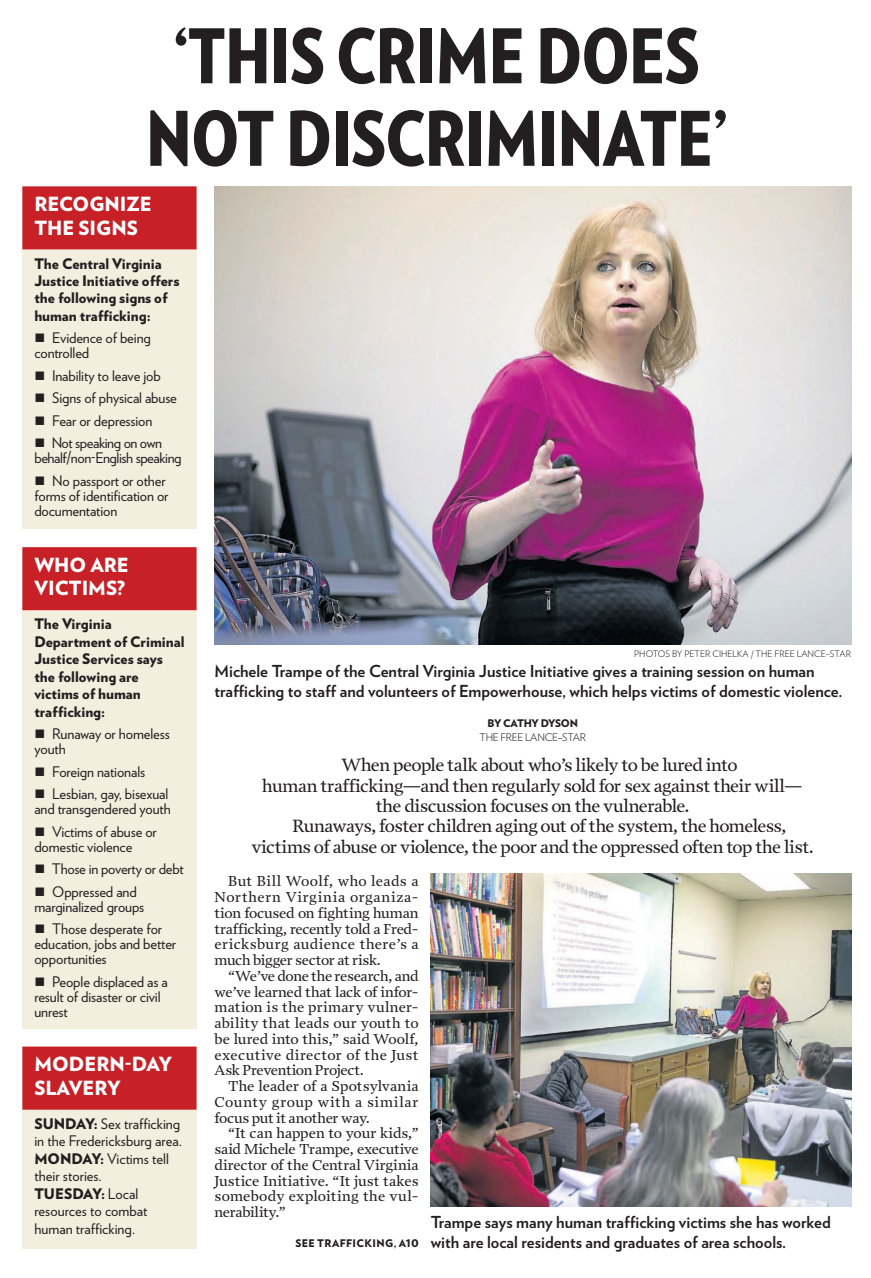
<style>
.page{position:relative;width:871px;height:1278px;background:#fff}
.page>*{position:absolute;margin:0;border:0;box-sizing:border-box;transform-origin:0 0}
.t1{font:900 75px/82.5px "Verlag Condensed";letter-spacing:-.01em;color:#231f20;text-align:center}
.t2{font:900 19.5px/23.4px "Verlag LF";color:#fff}
.t3{font:18px "Prensa";letter-spacing:-.035em;color:#231f20}
.t4{font:700 16.5px/19.8px "Verlag LF";color:#231f20}
.t5{font:14.7px/15.8px "Prensa";color:#231f20;text-align:justify}
.t6{font:14.55px/22.5px "Verlag LF";letter-spacing:-.01em;color:#231f20}
.t7{font:900 14.55px/17.4px "Verlag LF";color:#231f20}
.t8{font:14.55px/22.5px "Verlag LF";letter-spacing:-.03em;color:#231f20;text-align:center}
.t9{font:900 10.5px "Verlag LF";letter-spacing:.035em;color:#231f20}
.t10{font:300 10.5px "Verlag";letter-spacing:-.025em;color:#231f20}
.t11{font:900 10.5px "Verlag";letter-spacing:-.035em;color:#231f20}
.t12{font:300 9px "Verlag";color:#231f20}
.s1{font-weight:900}
</style>
<div class="page">
<img style="left:214px;top:187px;width:637px;height:457px">
<img style="left:431px;top:874px;width:420px;height:332px">
<div style="left:22px;top:547px;width:174px;height:482px;background:#f3eede"></div>
<div style="left:22px;top:547px;width:174px;height:63px;background:#c72027"></div>
<div style="left:22px;top:187px;width:174px;height:341px;background:#f3eede"></div>
<div style="left:22px;top:186px;width:174px;height:63px;background:#c72027"></div>
<div style="left:22px;top:1047px;width:174px;height:202px;background:#f3eede"></div>
<div style="left:22px;top:1046px;width:174px;height:63px;background:#c72027"></div>
<h1 class="t1" style="left:146px;top:16px;width:583px">‘THIS CRIME DOES<br>NOT DISCRIMINATE’</h1>
<h2 class="t2" style="left:34px;top:193px;width:119px">RECOGNIZE<br>THE SIGNS</h2>
<p class="t7" style="left:34px;top:255px;width:146px">The Central Virginia<br>Justice Initiative offers the following signs of human trafficking:</p>
<p class="t6" style="left:34px;top:332px;width:118px;line-height:15px;text-indent:18px">Evidence of being controlled</p>
<p class="t6" style="left:52px;top:365px;width:127px">Inability to leave job<br>Signs of physical abuse<br>Fear or depression<br>Not speaking on own</p>
<p class="t8" style="left:34px;top:448px;width:149px">behalf/non-English speaking<br>No passport or other</p>
<p class="t6" style="left:34px;top:489px;width:136px;line-height:15px">forms of identification or documentation</p>
<h2 class="t2" style="left:34px;top:553px;width:96px">WHO ARE<br>VICTIMS?</h2>
<p class="t7" style="left:34px;top:615px;width:152px">The Virginia<br>Department of Criminal<br>Justice Services says the following are victims of human trafficking:</p>
<p class="t6" style="left:34px;top:727px;width:137px;line-height:15px;text-indent:18px">Runaway or homeless youth</p>
<p class="t6" style="left:52px;top:761px;width:118px">Foreign nationals<br>Lesbian, gay, bisexual</p>
<p class="t6" style="left:34px;top:798px;width:138px;text-align:center">and transgendered youth<br>Victims of abuse or</p>
<p class="t6" style="left:52px;top:836px;width:133px;text-indent:-18px">domestic violence<br>Those in poverty or debt<br>Oppressed and</p>
<p class="t6" style="left:52px;top:896px;width:111px;text-indent:-18px">marginalized groups<br>Those desperate for</p>
<p class="t6" style="left:34px;top:937px;width:143px;line-height:15px">education, jobs and better opportunities</p>
<p class="t6" style="left:34px;top:975px;width:135px;line-height:15px;text-indent:18px">People displaced as a result of disaster or civil unrest</p>
<h2 class="t2" style="left:34px;top:1053px;width:139px">MODERN-DAY<br>SLAVERY</h2>
<p class="t6" style="left:34px;top:1116px;width:149px;line-height:17.4px"><span class="s1">SUNDAY:</span> Sex trafficking in the Fredericksburg area.<br><span class="s1">MONDAY:</span> Victims tell their stories.<br><span class="s1">TUESDAY:</span> Local resources to combat human trafficking.</p>
<p class="t12" style="left:634px;top:650px;width:218px">PHOTOS BY PETER CIHELKA / THE FREE LANCE–STAR</p>
<p class="t4" style="left:214px;top:662px;width:629px">Michele Trampe of the Central Virginia Justice Initiative gives a training session on human trafficking to staff and volunteers of Empowerhouse, which helps victims of domestic violence.</p>
<p class="t11" style="left:487px;top:719px;width:92px">BY CATHY DYSON</p>
<p class="t10" style="left:479px;top:733px;width:108px">THE FREE LANCE–STAR</p>
<p class="t3" style="left:341px;top:758px;width:397px">When people talk about who’s likely to be lured into</p>
<p class="t3" style="left:262px;top:778px;width:542px">human trafficking—and then regularly sold for sex against their will—</p>
<p class="t3" style="left:376px;top:798px;width:315px">the discussion focuses on the vulnerable.</p>
<p class="t3" style="left:292px;top:819px;width:495px">Runaways, foster children aging out of the system, the homeless,</p>
<p class="t3" style="left:251px;top:839px;width:564px">victims of abuse or violence, the poor and the oppressed often top the list.</p>
<p class="t5" style="left:214px;top:874px;width:206px;text-indent:14px">But Bill Woolf, who leads a Northern Virginia organiza&shy;tion focused on fighting human trafficking, recently told a Fred&shy;ericksburg audience there’s a much bigger sector at risk.</p>
<p class="t5" style="left:214px;top:969px;width:206px;text-indent:14px">“We’ve done the research, and we’ve learned that lack of infor&shy;mation is the primary vulner&shy;ability that leads our youth to be lured into this,” said Woolf, executive director of the Just Ask Prevention Project.</p>
<p class="t5" style="left:214px;top:1079px;width:206px;text-indent:14px">The leader of a Spotsylvania County group with a similar focus put it another way.</p>
<p class="t5" style="left:214px;top:1126px;width:206px;text-indent:14px">“It can happen to your kids,” said Michele Trampe, executive director of the Central Virginia Justice Initiative. “It just takes somebody exploiting the vul&shy;nerability.”</p>
<p class="t4" style="left:431px;top:1213px;width:401px">Trampe says many human trafficking victims she has worked with are local residents and graduates of area schools.</p>
<p class="t9" style="left:295px;top:1237px;width:125px">SEE TRAFFICKING, A10</p>
</div>
